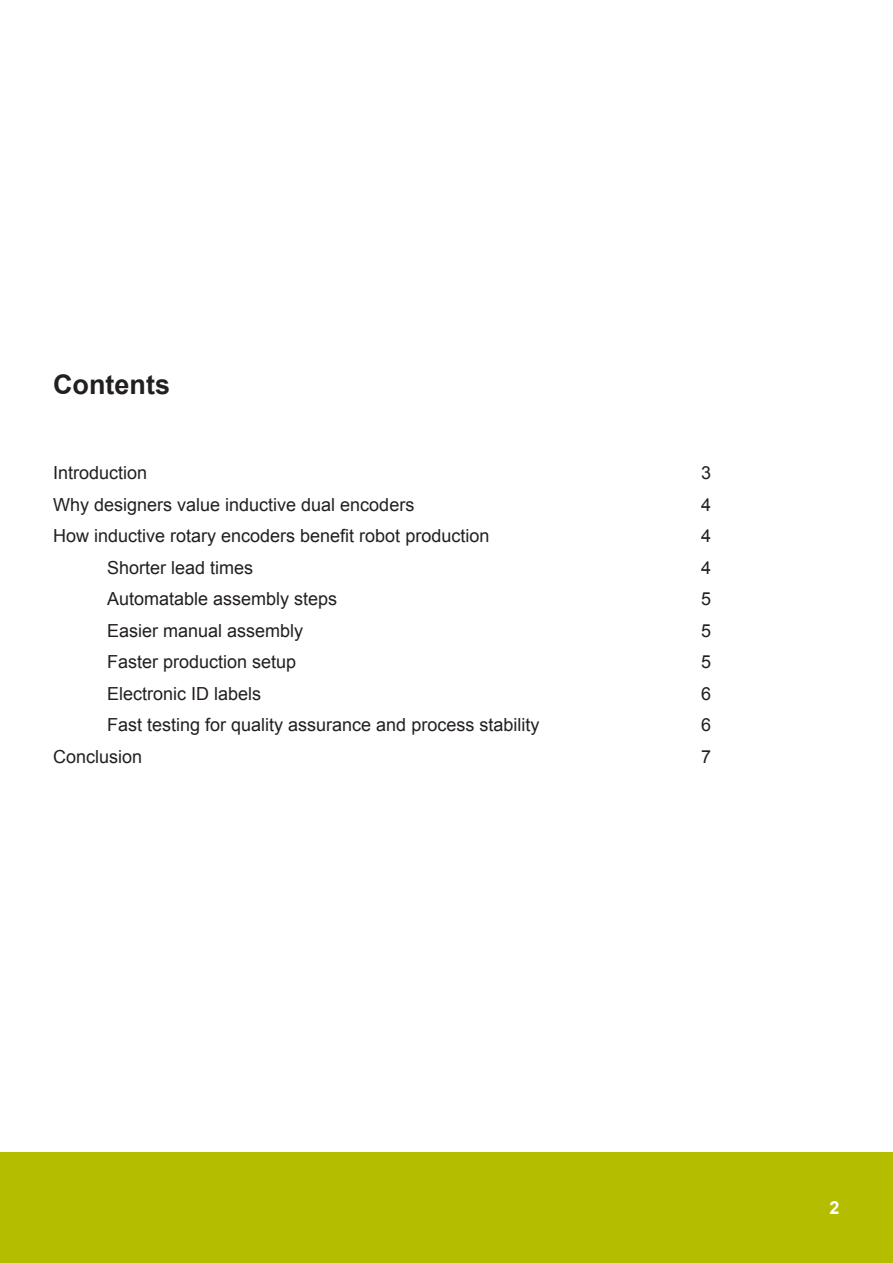
<style>
.page{position:relative;width:893px;height:1263px;background:#fff}
.page>*{position:absolute;margin:0;border:0;box-sizing:border-box;transform-origin:0 0}
.t1{font:700 27px "Arial";color:#231f20}
.t2{font:18px "Arial";color:#231f20}
.t3{font:700 18px "Arial";color:#fff}
</style>
<div class="page">
<div style="left:0;top:1152px;width:893px;height:111px;background:#b5bd00"></div>
<p class="t1" style="left:53px;top:367px;width:118px">Contents</p>
<p class="t2" style="left:53px;top:461px;width:96px">Introduction</p>
<p class="t2" style="left:701px;top:461px;width:12px">3</p>
<p class="t2" style="left:53px;top:493px;width:363px">Why designers value inductive dual encoders</p>
<p class="t2" style="left:701px;top:493px;width:12px">4</p>
<p class="t2" style="left:53px;top:524px;width:438px">How inductive rotary encoders benefit robot production</p>
<p class="t2" style="left:701px;top:524px;width:12px">4</p>
<p class="t2" style="left:107px;top:556px;width:148px">Shorter lead times</p>
<p class="t2" style="left:701px;top:556px;width:12px">4</p>
<p class="t2" style="left:107px;top:587px;width:232px">Automatable assembly steps</p>
<p class="t2" style="left:701px;top:587px;width:12px">5</p>
<p class="t2" style="left:107px;top:619px;width:198px">Easier manual assembly</p>
<p class="t2" style="left:701px;top:619px;width:12px">5</p>
<p class="t2" style="left:107px;top:650px;width:191px">Faster production setup</p>
<p class="t2" style="left:701px;top:650px;width:12px">5</p>
<p class="t2" style="left:107px;top:682px;width:156px">Electronic ID labels</p>
<p class="t2" style="left:701px;top:682px;width:12px">6</p>
<p class="t2" style="left:107px;top:713px;width:434px">Fast testing for quality assurance and process stability</p>
<p class="t2" style="left:701px;top:713px;width:12px">6</p>
<p class="t2" style="left:53px;top:745px;width:91px">Conclusion</p>
<p class="t2" style="left:701px;top:745px;width:12px">7</p>
<p class="t3" style="left:829px;top:1196px;width:12px">2</p>
</div>
